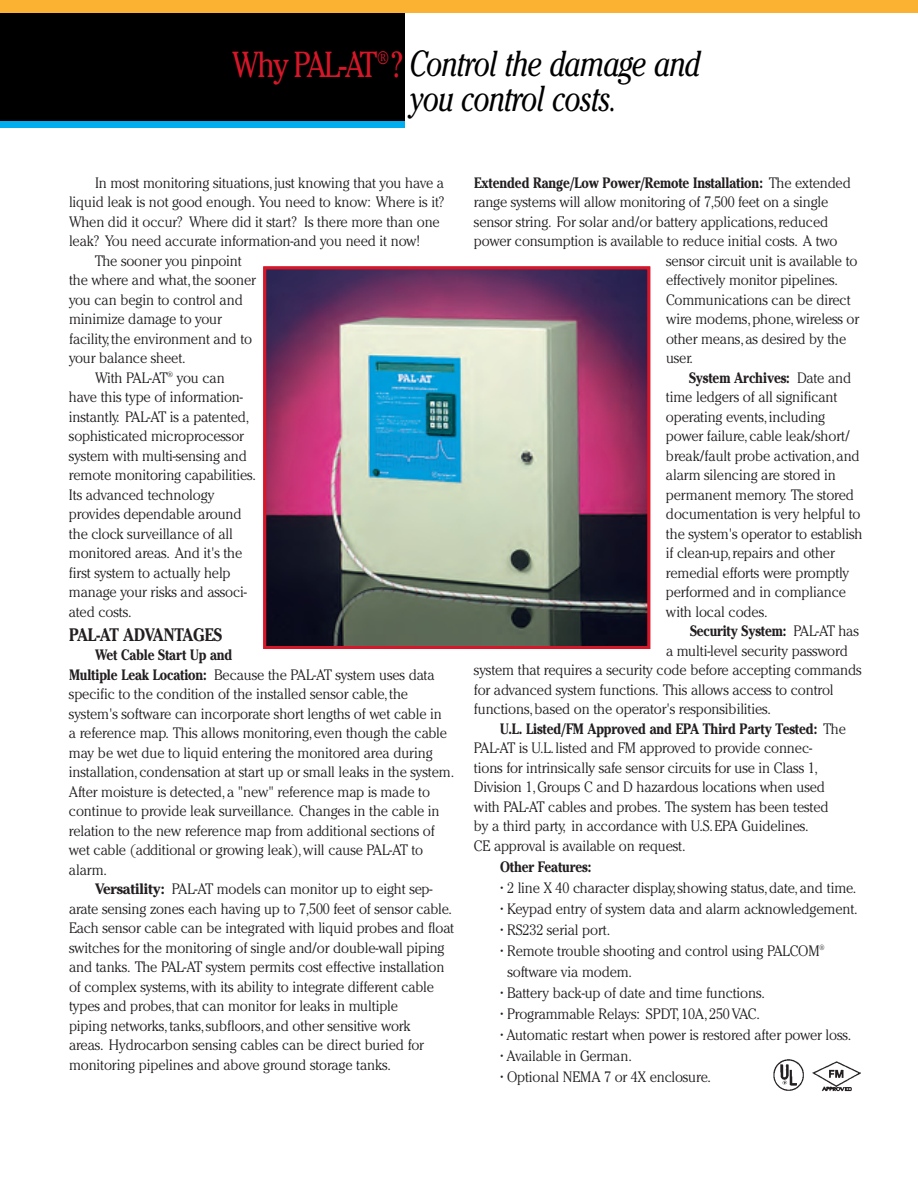
<style>
.page{position:relative;width:918px;height:1188px;background:#fff}
.page>*{position:absolute;margin:0;border:0;box-sizing:border-box;transform-origin:0 0}
.t1{font:italic 36px/34.5px "Cheltenham";letter-spacing:-.025em;color:#000001;scale:.8 1}
.t2{font:700 18px "Cheltenham";letter-spacing:-.01em;color:#231f20;scale:.85 1}
.t3{font:300 15px/19.5px "Cheltenham";letter-spacing:-.01em;color:#231f20;scale:.95 1}
.t4{font:700 15px "Cheltenham";letter-spacing:-.01em;color:#231f20;scale:.85 1}
.s1{font-style:normal;color:#d71729}
.s2{font-weight:700}
.s3{font-weight:300}
</style>
<div class="page">
<div style="left:0;top:11px;width:405px;height:112px;background:#000001"></div>
<img style="left:267px;top:270px;width:379px;height:375px">
<div style="left:263px;top:266px;width:387px;height:383px;border:3px solid #d71729"></div>
<div style="left:0;top:122px;width:405px;height:6px;background:#00aeef"></div>
<img style="left:812px;top:1061px;width:49px;height:31px">
<img style="left:773px;top:1059px;width:31px;height:32px">
<div style="left:0;top:0;width:918px;height:14px;background:#fbb131"></div>
<h1 class="t1" style="left:410px;top:50px;width:365px;text-indent:-177px"><span class="s1">Why PAL-AT</span><sup>®</sup> <span class="s1">?</span> Control the damage and you control costs.</h1>
<p class="t3" style="left:95px;top:174px;width:369px">In most monitoring situations,just knowing that you have a</p>
<p class="t3" style="left:69px;top:193px;width:397px">liquid leak is not good enough. You need to know: Where is it?</p>
<p class="t3" style="left:69px;top:213px;width:392px">When did it occur? Where did it start? Is there more than one</p>
<p class="t3" style="left:69px;top:232px;width:371px">leak? You need accurate information-and you need it now!</p>
<p class="t3" style="left:95px;top:252px;width:156px">The sooner you pinpoint</p>
<p class="t3" style="left:69px;top:271px;width:198px">the where and what,the sooner</p>
<p class="t3" style="left:69px;top:291px;width:184px">you can begin to control and</p>
<p class="t3" style="left:69px;top:310px;width:162px">minimize damage to your</p>
<p class="t3" style="left:69px;top:330px;width:194px">facility,the environment and to</p>
<p class="t3" style="left:69px;top:349px;width:124px">your balance sheet.</p>
<p class="t3" style="left:95px;top:369px;width:138px">With PAL-AT<sup>®</sup> you can</p>
<p class="t3" style="left:69px;top:388px;width:185px">have this type of information-</p>
<p class="t3" style="left:69px;top:408px;width:191px">instantly. PAL-AT is a patented,</p>
<p class="t3" style="left:69px;top:427px;width:186px">sophisticated microprocessor</p>
<p class="t3" style="left:69px;top:447px;width:189px">system with multi-sensing and</p>
<p class="t3" style="left:69px;top:466px;width:198px">remote monitoring capabilities.</p>
<p class="t3" style="left:69px;top:486px;width:155px">Its advanced technology</p>
<p class="t3" style="left:69px;top:505px;width:183px">provides dependable around</p>
<p class="t3" style="left:69px;top:525px;width:174px">the clock surveillance of all</p>
<p class="t3" style="left:69px;top:544px;width:184px">monitored areas. And it's the</p>
<p class="t3" style="left:69px;top:564px;width:172px">first system to actually help</p>
<p class="t3" style="left:69px;top:583px;width:189px">manage your risks and associ-</p>
<p class="t3" style="left:69px;top:603px;width:67px">ated costs.</p>
<p class="t2" style="left:69px;top:628px;width:181px">PAL-AT ADVANTAGES</p>
<p class="t3" style="left:69px;top:646px;width:407px;text-indent:26px"><span class="s2">Wet Cable Start Up and<br>Multiple Leak Location:</span> Because the PAL-AT system uses data specific to the condition of the installed sensor cable,the system's software can incorporate short lengths of wet cable in<br>a reference map. This allows monitoring,even though the cable may be wet due to liquid entering the monitored area during installation,condensation at start up or small leaks in the system.<br>After moisture is detected,a "new" reference map is made to continue to provide leak surveillance. Changes in the cable in relation to the new reference map from additional sections of wet cable (additional or growing leak),will cause PAL-AT to alarm.</p>
<p class="t3" style="left:69px;top:880px;width:407px;text-indent:26px"><span class="s2">Versatility:</span> PAL-AT models can monitor up to eight sep&shy;arate sensing zones each having up to 7,500 feet of sensor cable.<br>Each sensor cable can be integrated with liquid probes and float switches for the monitoring of single and/or double-wall piping and tanks. The PAL-AT system permits cost effective installation of complex systems,with its ability to integrate different cable types and probes,that can monitor for leaks in multiple<br>piping networks,tanks,subfloors,and other sensitive work<br>areas. Hydrocarbon sensing cables can be direct buried for monitoring pipelines and above ground storage tanks.</p>
<p class="t4" style="left:474px;top:177px;width:445px">Extended Range/Low Power/Remote Installation: <span class="s3">The extended</span></p>
<p class="t3" style="left:474px;top:193px;width:375px">range systems will allow monitoring of 7,500 feet on a single</p>
<p class="t3" style="left:474px;top:213px;width:375px">sensor string. For solar and/or battery applications,reduced</p>
<p class="t3" style="left:474px;top:232px;width:384px">power consumption is available to reduce initial costs. A two</p>
<p class="t3" style="left:666px;top:252px;width:203px">sensor circuit unit is available to</p>
<p class="t3" style="left:666px;top:271px;width:183px">effectively monitor pipelines.</p>
<p class="t3" style="left:666px;top:291px;width:196px">Communications can be direct</p>
<p class="t3" style="left:666px;top:310px;width:205px">wire modems,phone,wireless or</p>
<p class="t3" style="left:666px;top:330px;width:191px">other means,as desired by the</p>
<p class="t3" style="left:666px;top:349px;width:30px">user.</p>
<p class="t4" style="left:689px;top:372px;width:192px">System Archives: <span class="s3">Date and</span></p>
<p class="t3" style="left:666px;top:388px;width:182px">time ledgers of all significant</p>
<p class="t3" style="left:666px;top:408px;width:169px">operating events,including</p>
<p class="t3" style="left:666px;top:427px;width:195px">power failure,cable leak/short/</p>
<p class="t3" style="left:666px;top:447px;width:206px">break/fault probe activation,and</p>
<p class="t3" style="left:666px;top:466px;width:180px">alarm silencing are stored in</p>
<p class="t3" style="left:666px;top:486px;width:199px">permanent memory. The stored</p>
<p class="t3" style="left:666px;top:505px;width:206px">documentation is very helpful to</p>
<p class="t3" style="left:666px;top:525px;width:208px">the system's operator to establish</p>
<p class="t3" style="left:666px;top:544px;width:179px">if clean-up,repairs and other</p>
<p class="t3" style="left:666px;top:564px;width:194px">remedial efforts were promptly</p>
<p class="t3" style="left:666px;top:583px;width:191px">performed and in compliance</p>
<p class="t3" style="left:666px;top:603px;width:108px">with local codes.</p>
<p class="t4" style="left:690px;top:626px;width:200px">Security System: <span class="s3">PAL-AT has</span></p>
<p class="t3" style="left:666px;top:642px;width:193px">a multi-level security password</p>
<p class="t3" style="left:474px;top:661px;width:410px">system that requires a security code before accepting commands</p>
<p class="t3" style="left:474px;top:681px;width:380px">for advanced system functions. This allows access to control</p>
<p class="t3" style="left:474px;top:700px;width:314px">functions,based on the operator's responsibilities.</p>
<p class="t4" style="left:500px;top:723px;width:409px">U.L. Listed/FM Approved and EPA Third Party Tested: <span class="s3">The</span></p>
<p class="t3" style="left:474px;top:739px;width:357px">PAL-AT is U.L.listed and FM approved to provide connec-</p>
<p class="t3" style="left:474px;top:759px;width:364px">tions for intrinsically safe sensor circuits for use in Class 1,</p>
<p class="t3" style="left:474px;top:778px;width:371px">Division 1,Groups C and D hazardous locations when used</p>
<p class="t3" style="left:474px;top:798px;width:375px">with PAL-AT cables and probes. The system has been tested</p>
<p class="t3" style="left:474px;top:817px;width:354px">by a third party, in accordance with U.S.EPA Guidelines.</p>
<p class="t3" style="left:474px;top:837px;width:224px">CE approval is available on request.</p>
<p class="t4" style="left:500px;top:861px;width:109px">Other Features:</p>
<p class="t3" style="left:500px;top:879px;width:377px">• 2 line X 40 character display,showing status,date,and time.</p>
<p class="t3" style="left:500px;top:900px;width:378px">• Keypad entry of system data and alarm acknowledgement.</p>
<p class="t3" style="left:500px;top:921px;width:118px">• RS232 serial port.</p>
<p class="t3" style="left:507px;top:941px;width:335px;line-height:21px;text-indent:-7px">• Remote trouble shooting and control using PALCOM<sup>® </sup>software via modem.</p>
<p class="t3" style="left:500px;top:984px;width:280px">• Battery back-up of date and time functions.</p>
<p class="t3" style="left:500px;top:1005px;width:275px">• Programmable Relays: SPDT,10A,250 VAC.</p>
<p class="t3" style="left:500px;top:1026px;width:371px">• Automatic restart when power is restored after power loss.</p>
<p class="t3" style="left:500px;top:1047px;width:140px">• Available in German.</p>
<p class="t3" style="left:500px;top:1068px;width:223px">• Optional NEMA 7 or 4X enclosure.</p>
</div>
